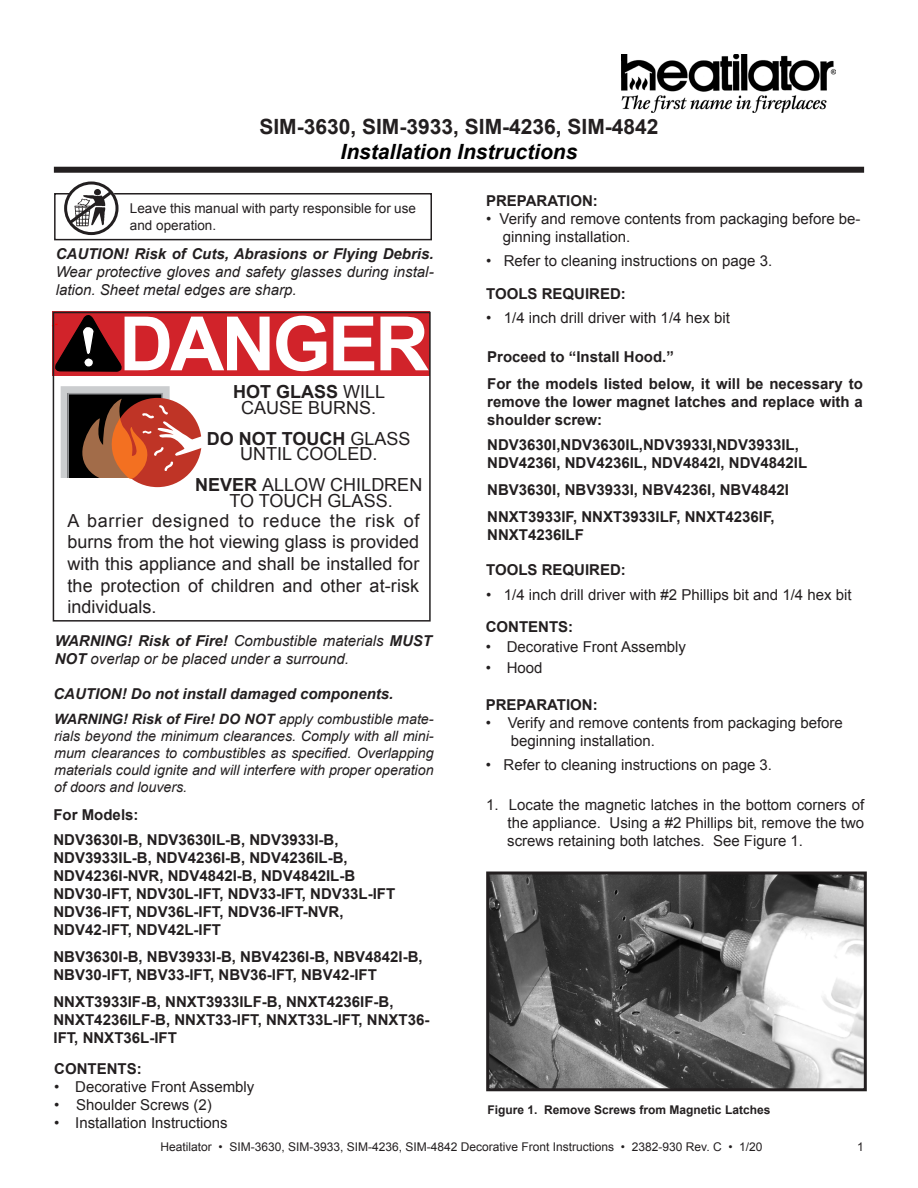
<style>
.page{position:relative;width:918px;height:1188px;background:#fff}
.page>*{position:absolute;margin:0;border:0;box-sizing:border-box;transform-origin:0 0}
.t1{font:700 75px "Arial";letter-spacing:-.04em;color:#fff}
.t2{font:700 21px "Arial";color:#231f20}
.t3{font:italic 700 21px "Arial";color:#000}
.t4{font:18px/21.6px "Arial";color:#231f20;text-align:justify}
.t5{font:700 18px "Arial";color:#231f20}
.t6{font:700 15px/18px "Arial";color:#231f20}
.t7{font:15px/18px "Arial";color:#231f20}
.Warning{font:italic 15px/18px "Arial";color:#231f20;text-align:justify}
.Warning_with_DO_NOT{font:italic 15px/18px "Arial";color:#231f20}
.Warning-2{font:italic 700 15px "Arial";color:#231f20}
.Warning_with_DO_NOT-2{font:italic 14.25px/17.1px "Arial";color:#231f20;text-align:justify}
.t8{font:13.5px/16.2px "Arial";color:#231f20}
.t9{font:12px "Arial";color:#231f20}
.t10{font:700 12px "Arial";color:#231f20}
.s1{font-weight:700}
.s2{font-weight:400}
</style>
<div class="page">
<div style="left:54px;top:167px;width:810px;height:6px;background:#231f20"></div>
<div style="left:54px;top:193px;width:378px;height:47px;border:2px solid #231f20"></div>
<svg style="left:66px;top:183px;width:51px;height:41px"></svg>
<div style="left:64px;top:181px;width:55px;height:54px;border:3px solid #231f20;border-radius:50%"></div>
<svg style="left:66px;top:189px;width:50px;height:37px"></svg>
<img style="left:72px;top:188px;width:41px;height:42px">
<img style="left:621px;top:54px;width:214px;height:59px">
<svg style="left:61px;top:386px;width:141px;height:101px"></svg>
<div style="left:52px;top:311px;width:378px;height:65px;background:#d1232a"></div>
<svg style="left:56px;top:315px;width:66px;height:57px"></svg>
<div style="left:53px;top:312px;width:378px;height:310px;border:2px solid #231f20"></div>
<img style="left:490px;top:876px;width:373px;height:211px">
<div style="left:486px;top:872px;width:381px;height:219px;border:3px solid #231f20"></div>
<p class="t2" style="left:259px;top:113px;width:401px">SIM-3630, SIM-3933, SIM-4236, SIM-4842</p>
<p class="t3" style="left:341px;top:138px;width:238px">Installation Instructions</p>
<p class="t8" style="left:130px;top:201px;width:288px">Leave this manual with party responsible for use and operation.</p>
<p class="Warning" style="left:56px;top:245px;width:380px"><span class="s1">CAUTION! Risk of Cuts, Abrasions or Flying Debris.<br></span>Wear protective gloves and safety glasses during instal&shy;lation. Sheet metal edges are sharp.</p>
<p class="t1" style="left:119px;top:294px;width:311px">DANGER</p>
<p class="t5" style="left:233px;top:380px;width:154px">HOT GLASS <span class="s2">WILL</span></p>
<p class="t4" style="left:241px;top:397px;width:137px">CAUSE BURNS.</p>
<p class="t5" style="left:207px;top:427px;width:205px">DO NOT TOUCH <span class="s2">GLASS</span></p>
<p class="t4" style="left:240px;top:444px;width:139px">UNTIL COOLED.</p>
<p class="t4" style="left:195px;top:475px;width:229px"><span class="s1">NEVER</span> ALLOW CHILDREN</p>
<p class="t4" style="left:230px;top:490px;width:165px">TO TOUCH GLASS.</p>
<p class="t4" style="left:68px;top:510px;width:353px">A barrier designed to reduce the risk of burns from the hot viewing glass is provided with this appliance and shall be installed for the protection of children and other at-risk individuals.</p>
<p class="Warning_with_DO_NOT" style="left:55px;top:632px;width:379px"><span class="s1">WARNING! Risk of Fire!</span> Combustible materials <span class="s1">MUST<br>NOT</span> overlap or be placed under a surround.</p>
<p class="Warning-2" style="left:53px;top:683px;width:342px">CAUTION! Do not install damaged components.</p>
<p class="Warning_with_DO_NOT-2" style="left:54px;top:711px;width:381px"><span class="s1">WARNING! Risk of Fire! DO NOT</span> apply combustible mate&shy;rials beyond the minimum clearances. Comply with all mini&shy;mum clearances to combustibles as specified. Overlapping materials could ignite and will interfere with proper operation of doors and louvers.</p>
<p class="t6" style="left:54px;top:806px;width:87px">For Models:</p>
<p class="t6" style="left:54px;top:831px;width:296px">NDV3630I-B, NDV3630IL-B, NDV3933I-B,<br>NDV3933IL-B, NDV4236I-B, NDV4236IL-B,</p>
<p class="t6" style="left:54px;top:867px;width:303px">NDV4236I-NVR, NDV4842I-B, NDV4842IL-B</p>
<p class="t6" style="left:54px;top:885px;width:343px">NDV30-IFT, NDV30L-IFT, NDV33-IFT, NDV33L-IFT<br>NDV36-IFT, NDV36L-IFT, NDV36-IFT-NVR,<br>NDV42-IFT, NDV42L-IFT</p>
<p class="t6" style="left:54px;top:948px;width:371px">NBV3630I-B, NBV3933I-B, NBV4236I-B, NBV4842I-B,<br>NBV30-IFT, NBV33-IFT, NBV36-IFT, NBV42-IFT</p>
<p class="t6" style="left:54px;top:993px;width:377px">NNXT3933IF-B, NNXT3933ILF-B, NNXT4236IF-B,<br>NNXT4236ILF-B, NNXT33-IFT, NNXT33L-IFT, NNXT36-<br>IFT, NNXT36L-IFT</p>
<p class="t6" style="left:54px;top:1060px;width:89px">CONTENTS:</p>
<p class="t7" style="left:54px;top:1078px;width:202px">• Decorative Front Assembly</p>
<p class="t7" style="left:54px;top:1096px;width:159px">• Shoulder Screws (2)</p>
<p class="t7" style="left:54px;top:1114px;width:175px">• Installation Instructions</p>
<p class="t6" style="left:486px;top:192px;width:113px">PREPARATION:</p>
<p class="t7" style="left:503px;top:210px;width:359px;text-indent:-17px">• Verify and remove contents from packaging before be&shy;ginning installation.</p>
<p class="t7" style="left:486px;top:252px;width:288px">• Refer to cleaning instructions on page 3.</p>
<p class="t6" style="left:486px;top:285px;width:141px">TOOLS REQUIRED:</p>
<p class="t7" style="left:486px;top:309px;width:245px">• 1/4 inch drill driver with 1/4 hex bit</p>
<p class="t6" style="left:487px;top:348px;width:188px">Proceed to “Install Hood.”</p>
<p class="t6" style="left:487px;top:375px;width:377px;text-align:justify">For the models listed below, it will be necessary to remove the lower magnet latches and replace with a shoulder screw:</p>
<p class="t6" style="left:487px;top:436px;width:322px">NDV3630I,NDV3630IL,NDV3933I,NDV3933IL,<br>NDV4236I, NDV4236IL, NDV4842I, NDV4842IL</p>
<p class="t6" style="left:487px;top:476px;width:303px;line-height:27px">NBV3630I, NBV3933I, NBV4236I, NBV4842I<br>NNXT3933IF, NNXT3933ILF, NNXT4236IF,</p>
<p class="t6" style="left:487px;top:526px;width:98px">NNXT4236ILF</p>
<p class="t6" style="left:486px;top:562px;width:141px">TOOLS REQUIRED:</p>
<p class="t7" style="left:486px;top:586px;width:367px">• 1/4 inch drill driver with #2 Phillips bit and 1/4 hex bit</p>
<p class="t6" style="left:486px;top:618px;width:89px">CONTENTS:</p>
<p class="t7" style="left:486px;top:638px;width:202px">• Decorative Front Assembly</p>
<p class="t7" style="left:486px;top:659px;width:58px">• Hood</p>
<p class="t6" style="left:486px;top:696px;width:113px">PREPARATION:</p>
<p class="t7" style="left:511px;top:714px;width:334px;text-indent:-25px">• Verify and remove contents from packaging before beginning installation.</p>
<p class="t7" style="left:486px;top:756px;width:288px">• Refer to cleaning instructions on page 3.</p>
<p class="t7" style="left:507px;top:796px;width:359px;text-align:justify;text-indent:-21px">1. Locate the magnetic latches in the bottom corners of the appliance. Using a #2 Phillips bit, remove the two screws retaining both latches. See Figure 1.</p>
<p class="t10" style="left:488px;top:1102px;width:284px">Figure 1. Remove Screws from Magnetic Latches</p>
<p class="t9" style="left:161px;top:1139px;width:603px">Heatilator • SIM-3630, SIM-3933, SIM-4236, SIM-4842 Decorative Front Instructions • 2382-930 Rev. C • 1/20</p>
<p class="t9" style="left:857px;top:1139px;width:8px">1</p>
</div>
